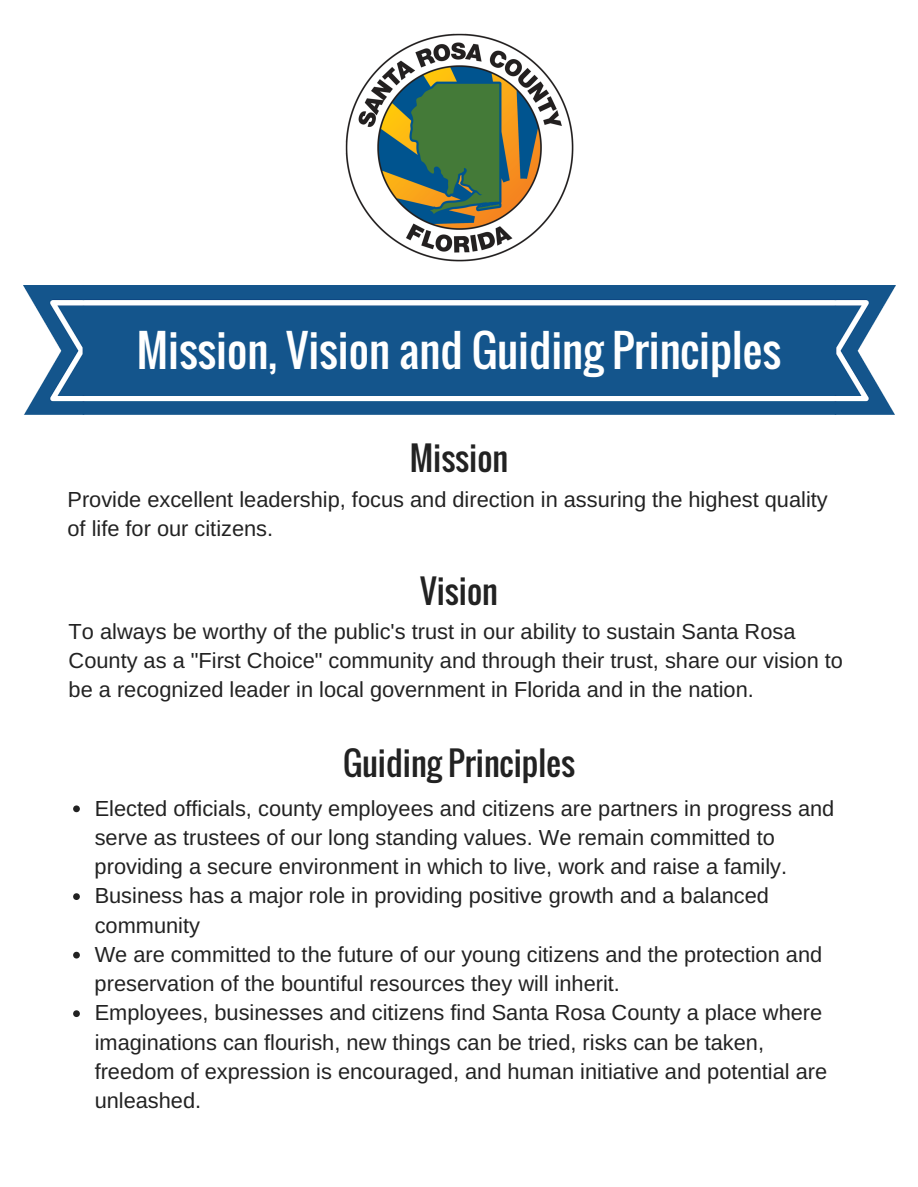
<style>
.page{position:relative;width:918px;height:1187px;background:#fff}
.page>*{position:absolute;margin:0;border:0;box-sizing:border-box;transform-origin:0 0}
.t1{font:43.65px "Oswald";color:#fff}
.t2{font:32.7px "Oswald";color:#222}
.t3{font:21.75px/29.2px "Arimo";color:#222}
</style>
<div class="page">
<img style="left:345px;top:33px;width:229px;height:229px">
<img style="left:24px;top:285px;width:872px;height:130px">
<svg style="left:73px;top:805px;width:7px;height:7px"></svg>
<svg style="left:73px;top:893px;width:7px;height:7px"></svg>
<svg style="left:73px;top:951px;width:7px;height:7px"></svg>
<svg style="left:73px;top:1010px;width:7px;height:7px"></svg>
<p class="t1" style="left:137px;top:317px;width:646px">Mission, Vision and Guiding Principles</p>
<h1 class="t2" style="left:410px;top:433px;width:100px">Mission</h1>
<p class="t3" style="left:67px;top:485px;width:762px">Provide excellent leadership, focus and direction in assuring the highest quality of life for our citizens.</p>
<h1 class="t2" style="left:420px;top:566px;width:80px">Vision</h1>
<p class="t3" style="left:69px;top:616px;width:776px">To always be worthy of the public's trust in our ability to sustain Santa Rosa<br>County as a "First Choice" community and through their trust, share our vision to be a recognized leader in local government in Florida and in the nation.</p>
<h1 class="t2" style="left:343px;top:738px;width:233px">Guiding Principles</h1>
<p class="t3" style="left:95px;top:793px;width:741px">Elected officials, county employees and citizens are partners in progress and serve as trustees of our long standing values. We remain committed to providing a secure environment in which to live, work and raise a family.</p>
<p class="t3" style="left:95px;top:881px;width:676px">Business has a major role in providing positive growth and a balanced community</p>
<p class="t3" style="left:95px;top:939px;width:729px">We are committed to the future of our young citizens and the protection and preservation of the bountiful resources they will inherit.</p>
<p class="t3" style="left:95px;top:998px;width:734px">Employees, businesses and citizens find Santa Rosa County a place where imaginations can flourish, new things can be tried, risks can be taken, freedom of expression is encouraged, and human initiative and potential are unleashed.</p>
</div>
